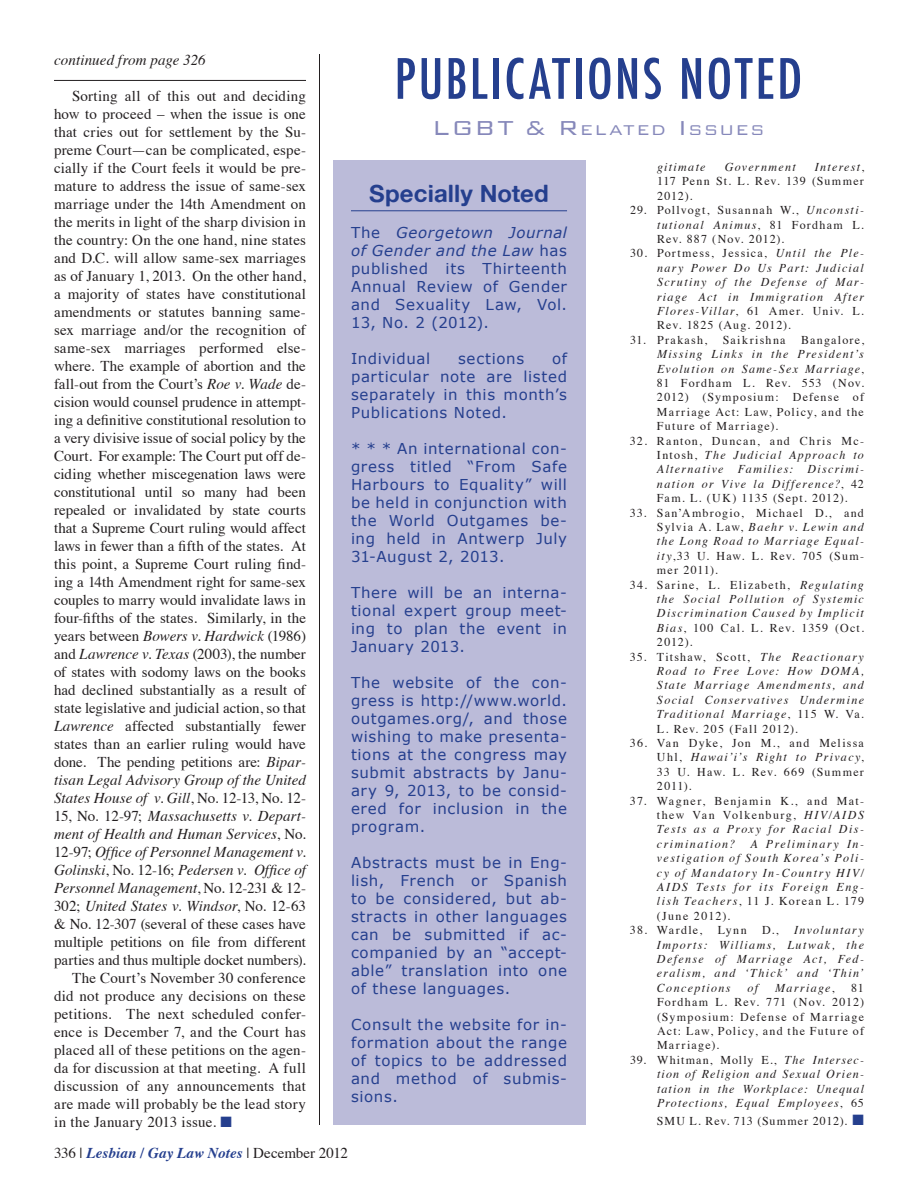
<style>
.page{position:relative;width:918px;height:1188px;background:#fff}
.page>*{position:absolute;margin:0;border:0;box-sizing:border-box;transform-origin:0 0}
.Announce_Hed{font:500 condensed 54px "Futura";letter-spacing:.04em;color:#253f8e}
.Announce_Dek{font:300 27px "Bank Gothic";color:#8688ba}
.Notes_Hed{font:24px "Alte Haas Grotesk Bold";letter-spacing:.005em;color:#253f8e}
.Announce_Dek-2{font:300 18.9px "Bank Gothic";letter-spacing:.055em;color:#8688ba}
.Body{font:15px/18px "Times";letter-spacing:.01em;color:#231f20;text-align:justify}
.Specially_Noted{font:15px/18px "Verdana";letter-spacing:.04em;color:#253f8e;text-align:justify}
.Folio{font:italic 700 15px "Times";letter-spacing:.01em;color:#253f8e}
.Body-2{font:italic 15px "Times";letter-spacing:.01em;color:#231f20}
.t1{font:italic 12px/14.4px "Times";letter-spacing:.11em;color:#231f20;text-align:justify}
.t2{font:12px/14.4px "Times";letter-spacing:.1em;color:#231f20;text-align:justify}
.t3{font:12px "Times";letter-spacing:.075em;color:#231f20}
.t4{font:12px "Times";letter-spacing:.12em;color:#231f20}
.s1{font-style:italic}
.s2{color:#253f8e}
.s3{font-size:27px}
.s4{font-style:normal}
.s5{font-weight:400;font-style:normal;color:#231f20}
</style>
<div class="page">
<div style="left:333px;top:160px;width:252px;height:965px;background:#bbbbd9"></div>
<hr style="left:351px;top:211px;width:216px;height:1px;background:#253f8e">
<hr style="left:54px;top:80px;width:252px;height:1px;background:#231f20">
<hr style="left:319px;top:54px;width:1px;height:1071px;background:#231f20">
<p class="Body-2" style="left:54px;top:47px;width:153px">continued from page 326</p>
<p class="Body" style="left:54px;top:86px;width:254px;text-indent:18px">Sorting all of this out and deciding how to proceed – when the issue is one that cries out for settlement by the Su&shy;preme Court—can be complicated, espe&shy;cially if the Court feels it would be pre&shy;mature to address the issue of same-sex marriage under the 14th Amendment on the merits in light of the sharp division in the country: On the one hand, nine states and D.C. will allow same-sex marriages as of January 1, 2013. On the other hand, a majority of states have constitutional amendments or statutes banning same&shy;sex marriage and/or the recognition of same-sex marriages performed else&shy;where. The example of abortion and the fall-out from the Court’s <span class="s1">Roe v. Wade</span> de&shy;cision would counsel prudence in attempt&shy;ing a definitive constitutional resolution to a very divisive issue of social policy by the Court. For example: The Court put off de&shy;ciding whether miscegenation laws were constitutional until so many had been repealed or invalidated by state courts that a Supreme Court ruling would affect laws in fewer than a fifth of the states. At this point, a Supreme Court ruling find&shy;ing a 14th Amendment right for same-sex couples to marry would invalidate laws in four-fifths of the states. Similarly, in the years between <span class="s1">Bowers v. Hardwick</span> (1986) and <span class="s1">Lawrence v. Texas</span> (2003), the number of states with sodomy laws on the books had declined substantially as a result of state legislative and judicial action, so that <span class="s1">Lawrence</span> affected substantially fewer states than an earlier ruling would have done. The pending petitions are: <span class="s1">Bipar&shy;tisan Legal Advisory Group of the United States House of v. Gill</span>, No. 12-13, No. 12- 15, No. 12-97; <span class="s1">Massachusetts v. Depart&shy;ment of Health and Human Services</span>, No.<br>12-97; <span class="s1">Office of Personnel Management v.<br>Golinski</span>, No. 12-16; <span class="s1">Pedersen v. Office of Personnel Management</span>, No. 12-231 &amp; 12- 302; <span class="s1">United States v. Windsor</span>, No. 12-63 &amp; No. 12-307 (several of these cases have multiple petitions on file from different parties and thus multiple docket numbers).</p>
<p class="Body" style="left:54px;top:968px;width:254px;text-indent:18px">The Court’s November 30 conference did not produce any decisions on these petitions. The next scheduled confer&shy;ence is December 7, and the Court has placed all of these petitions on the agen&shy;da for discussion at that meeting. A full discussion of any announcements that are made will probably be the lead story in the January 2013 issue. <span class="s2">■</span></p>
<p class="Announce_Hed" style="left:395px;top:44px;width:409px">PUBLICATIONS NOTED</p>
<p class="Announce_Dek" style="left:432px;top:107px;width:20px">LGB</p>
<p class="Announce_Dek-2" style="left:498px;top:115px;width:269px"><span class="s3">T &amp; R</span>elated <span class="s3">I</span> ssues</p>
<p class="t1" style="left:657px;top:159px;width:50px">gitimate</p>
<p class="t1" style="left:725px;top:159px;width:73px">Government</p>
<p class="t2" style="left:657px;top:159px;width:208px;text-indent:158px"><span class="s1">Interest</span>, 117 Penn St. L. Rev. 139 (Summer 2012).</p>
<p class="t2" style="left:657px;top:202px;width:208px;text-indent:-27px">29. Pollvogt, Susannah W., <span class="s1">Unconsti&shy;tutional Animus</span>, 81 Fordham L.<br>Rev. 887 (Nov. 2012).</p>
<p class="t1" style="left:657px;top:245px;width:209px;text-indent:-27px"><span class="s4">30. Portmess, Jessica,</span> Until the Ple&shy;nary Power Do Us Part: Judicial Scrutiny of the Defense of Mar&shy;riage Act in Immigration After Flores-Villar<span class="s4">, 61 Amer. Univ. L.<br>Rev. 1825 (Aug. 2012).</span></p>
<p class="t2" style="left:630px;top:332px;width:79px">31. Prakash,</p>
<p class="t4" style="left:723px;top:329px;width:64px">Saikrishna</p>
<p class="Notes_Hed" style="left:369px;top:178px;width:181px">Specially Noted</p>
<p class="Specially_Noted" style="left:351px;top:223px;width:218px">The <span class="s1">Georgetown Journal of Gender and the Law</span> has published its Thirteenth Annual Review of Gender and Sexuality Law, Vol.<br>13, No. 2 (2012).</p>
<p class="Specially_Noted" style="left:351px;top:349px;width:81px">Individual</p>
<p class="Specially_Noted" style="left:458px;top:349px;width:68px">sections</p>
<p class="t2" style="left:657px;top:332px;width:209px;text-indent:144px">Bangalore, <span class="s1">Missing Links in the President’s Evolution on Same-Sex Marriage</span>, 81 Fordham L. Rev. 553 (Nov.<br>2012) (Symposium: Defense of Marriage Act: Law, Policy, and the Future of Marriage).</p>
<p class="t1" style="left:657px;top:433px;width:208px;text-indent:-27px"><span class="s4">32. Ranton, Duncan, and Chris Mc-Intosh,</span> The Judicial Approach to Alternative Families: Discrimi&shy;nation or Vive la Difference?<span class="s4">, 42<br>Fam. L. (UK) 1135 (Sept. 2012).</span></p>
<p class="t2" style="left:657px;top:504px;width:208px;text-indent:-27px">33. San’Ambrogio, Michael D., and Sylvia A. Law, <span class="s1">Baehr v. Lewin and the Long Road to Marriage Equal&shy;ity</span>,33 U. Haw. L. Rev. 705 (Sum&shy;mer 2011).</p>
<p class="t1" style="left:657px;top:577px;width:209px;text-indent:-27px"><span class="s4">34. Sarine, L. Elizabeth,</span> Regulating the Social Pollution of Systemic Discrimination Caused by Implicit Bias<span class="s4">, 100 Cal. L. Rev. 1359 (Oct.<br>2012).</span></p>
<p class="t1" style="left:657px;top:649px;width:209px;text-indent:-27px"><span class="s4">35. Titshaw, Scott,</span> The Reactionary Road to Free Love: How DOMA, State Marriage Amendments, and Social Conservatives Undermine Traditional Marriage<span class="s4">, 115 W. Va.<br>L. Rev. 205 (Fall 2012).</span></p>
<p class="t2" style="left:657px;top:735px;width:208px;text-indent:-27px">36. Van Dyke, Jon M., and Melissa Uhl, <span class="s1">Hawai’i’s Right to Privacy</span>, 33 U. Haw. L. Rev. 669 (Summer 2011).</p>
<p class="t2" style="left:657px;top:792px;width:209px;text-indent:-27px">37. Wagner, Benjamin K., and Mat&shy;thew Van Volkenburg, <span class="s1">HIV/AIDS Tests as a Proxy for Racial Dis&shy;crimination?</span></p>
<p class="Specially_Noted" style="left:351px;top:349px;width:218px;text-indent:201px">of particular note are listed separately in this month’s Publications Noted.</p>
<p class="Specially_Noted" style="left:351px;top:439px;width:218px">* * * An international con&shy;gress titled “From Safe Harbours to Equality” will be held in conjunction with the World Outgames be&shy;ing held in Antwerp July 31-August 2, 2013.</p>
<p class="Specially_Noted" style="left:351px;top:583px;width:218px">There will be an interna&shy;tional expert group meet&shy;ing to plan the event in January 2013.</p>
<p class="Specially_Noted" style="left:351px;top:673px;width:218px">The website of the con&shy;gress is http://www.world. outgames.org/, and those wishing to make presenta&shy;tions at the congress may submit abstracts by Janu&shy;ary 9, 2013, to be consid&shy;ered for inclusion in the program.</p>
<p class="Specially_Noted" style="left:351px;top:853px;width:218px">Abstracts must be in Eng&shy;lish, French or Spanish to be considered, but ab&shy;stracts in other languages can be submitted if ac&shy;companied by an “accept&shy;able” translation into one of these languages.</p>
<p class="Specially_Noted" style="left:351px;top:1015px;width:218px">Consult the website for in&shy;formation about the range of topics to be addressed and method of submis&shy;sions.</p>
<p class="t1" style="left:657px;top:836px;width:209px;text-indent:93px">A Preliminary In&shy;vestigation of South Korea’s Poli&shy;cy of Mandatory In-Country HIV/ AIDS Tests for its Foreign Eng&shy;lish Teachers<span class="s4">, 11 J. Korean L. 179 (June 2012).</span></p>
<p class="t2" style="left:630px;top:922px;width:74px">38. Wardle,</p>
<p class="t2" style="left:718px;top:922px;width:30px">Lynn</p>
<p class="t2" style="left:762px;top:922px;width:18px">D.,</p>
<p class="t1" style="left:657px;top:922px;width:209px;text-indent:137px">Involuntary Imports: Williams, Lutwak, the Defense of Marriage Act, Fed&shy;eralism, and ‘Thick’ and ‘Thin’ Conceptions</p>
<p class="t1" style="left:748px;top:980px;width:12px">of</p>
<p class="t1" style="left:775px;top:980px;width:61px">Marriage<span class="s4">,</span></p>
<p class="t2" style="left:657px;top:980px;width:209px;text-indent:194px">81<br>Fordham L. Rev. 771 (Nov. 2012) (Symposium: Defense of Marriage Act: Law, Policy, and the Future of Marriage).</p>
<p class="t1" style="left:657px;top:1052px;width:209px;text-indent:-27px"><span class="s4">39. Whitman, Molly E.,</span> The Intersec&shy;tion of Religion and Sexual Orien&shy;tation in the Workplace: Unequal Protections, Equal Employees<span class="s4">, 65</span></p>
<p class="t3" style="left:657px;top:1110px;width:208px">SMU L. Rev. 713 (Summer 2012). <span class="s2">■</span></p>
<p class="Folio" style="left:54px;top:1139px;width:295px"><span class="s5">336 |</span> Lesbian / Gay Law Notes <span class="s5">| December 2012</span></p>
</div>
